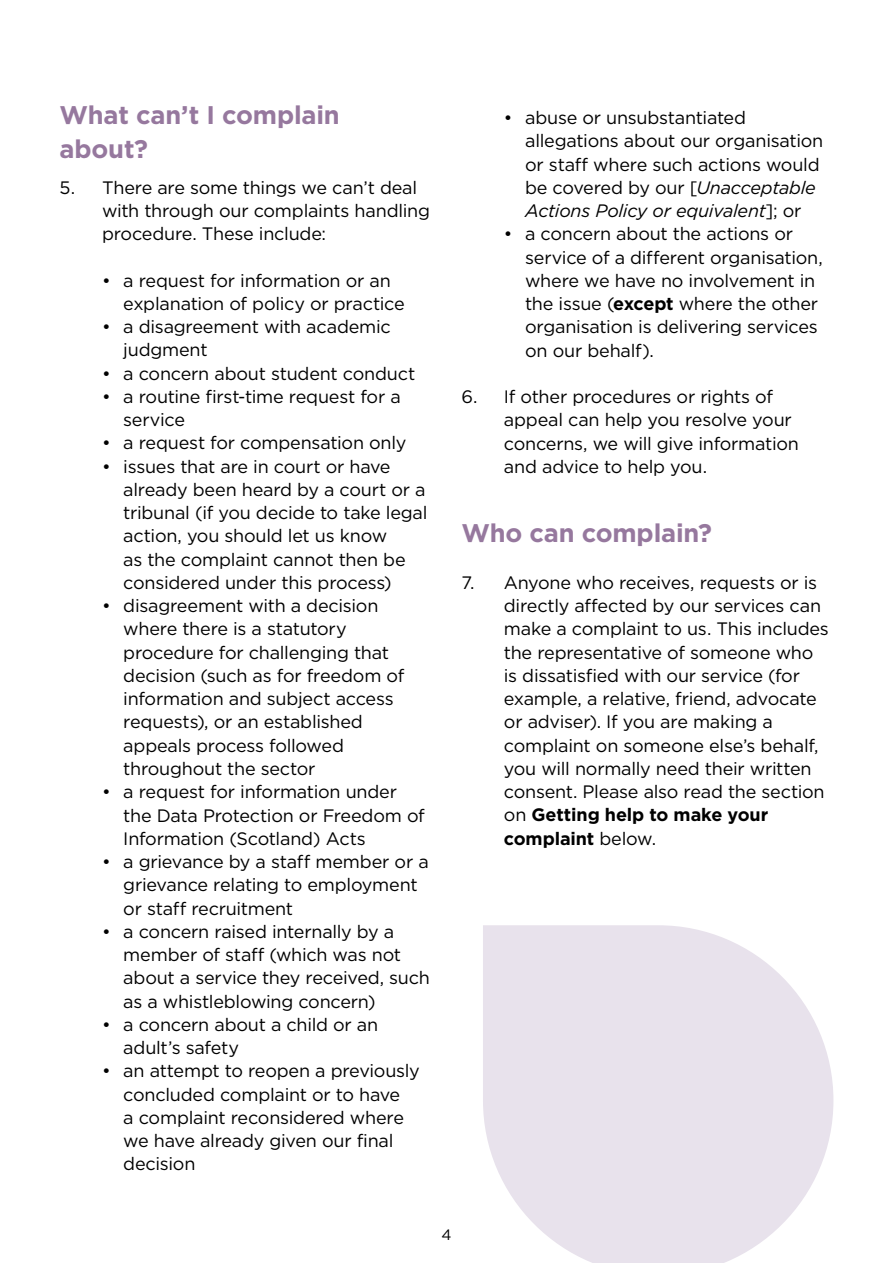
<style>
.page{position:relative;width:893px;height:1263px;background:#fff}
.page>*{position:absolute;margin:0;border:0;box-sizing:border-box;transform-origin:0 0}
.t1{font:700 25.5px/33.8px "Gotham";letter-spacing:-.01em;color:#96789e}
.t2{font:18px/23.2px "Gotham";letter-spacing:-.015em;color:#000}
.t3{font:15px "Gotham";color:#000}
.s1{font-style:italic}
.s2{font-weight:700}
</style>
<div class="page">
<svg style="left:483px;top:925px;width:350px;height:338px;background:#ebe6ee"></svg>
<h1 class="t1" style="left:60px;top:98px;width:282px">What can’t I complain about?</h1>
<p class="t2" style="left:102px;top:175px;width:329px;text-indent:-43px">5. There are some things we can’t deal with through our complaints handling procedure. These include:</p>
<p class="t2" style="left:123px;top:268px;width:283px;text-indent:-21px">• a request for information or an explanation of policy or practice</p>
<p class="t2" style="left:123px;top:315px;width:269px;text-indent:-21px">• a disagreement with academic judgment</p>
<p class="t2" style="left:102px;top:361px;width:315px">• a concern about student conduct</p>
<p class="t2" style="left:123px;top:384px;width:279px;text-indent:-21px">• a routine first-time request for a service</p>
<p class="t2" style="left:102px;top:431px;width:306px">• a request for compensation only</p>
<p class="t2" style="left:123px;top:454px;width:306px;text-indent:-21px">• issues that are in court or have already been heard by a court or a tribunal (if you decide to take legal action, you should let us know<br>as the complaint cannot then be considered under this process)</p>
<p class="t2" style="left:123px;top:594px;width:282px;text-indent:-21px">• disagreement with a decision where there is a statutory procedure for challenging that decision (such as for freedom of information and subject access requests), or an established appeals process followed throughout the sector</p>
<p class="t2" style="left:123px;top:780px;width:303px;text-indent:-21px">• a request for information under the Data Protection or Freedom of<br>Information (Scotland) Acts</p>
<p class="t2" style="left:123px;top:850px;width:307px;text-indent:-21px">• a grievance by a staff member or a grievance relating to employment or staff recruitment</p>
<p class="t2" style="left:123px;top:919px;width:308px;text-indent:-21px">• a concern raised internally by a member of staff (which was not about a service they received, such as a whistleblowing concern)</p>
<p class="t2" style="left:123px;top:1012px;width:256px;text-indent:-21px">• a concern about a child or an adult’s safety</p>
<p class="t2" style="left:123px;top:1059px;width:298px;text-indent:-21px">• an attempt to reopen a previously concluded complaint or to have<br>a complaint reconsidered where we have already given our final decision</p>
<p class="t2" style="left:525px;top:106px;width:300px;text-indent:-21px">• abuse or unsubstantiated allegations about our organisation or staff where such actions would be covered by our [<span class="s1">Unacceptable<br>Actions Policy or equivalent</span>]; or</p>
<p class="t2" style="left:525px;top:222px;width:299px;text-indent:-21px">• a concern about the actions or service of a different organisation, where we have no involvement in the issue (<span class="s2">except</span> where the other organisation is delivering services on our behalf).</p>
<p class="t2" style="left:504px;top:385px;width:297px;text-indent:-43px">6. If other procedures or rights of appeal can help you resolve your concerns, we will give information and advice to help you.</p>
<h1 class="t1" style="left:461px;top:516px;width:252px">Who can complain?</h1>
<p class="t2" style="left:504px;top:570px;width:326px;text-indent:-43px">7. Anyone who receives, requests or is directly affected by our services can make a complaint to us. This includes the representative of someone who is dissatisfied with our service (for example, a relative, friend, advocate or adviser). If you are making a complaint on someone else’s behalf, you will normally need their written consent. Please also read the section on <span class="s2">Getting help to make your complaint</span> below.</p>
<p class="t3" style="left:441px;top:1225px;width:12px">4</p>
</div>
